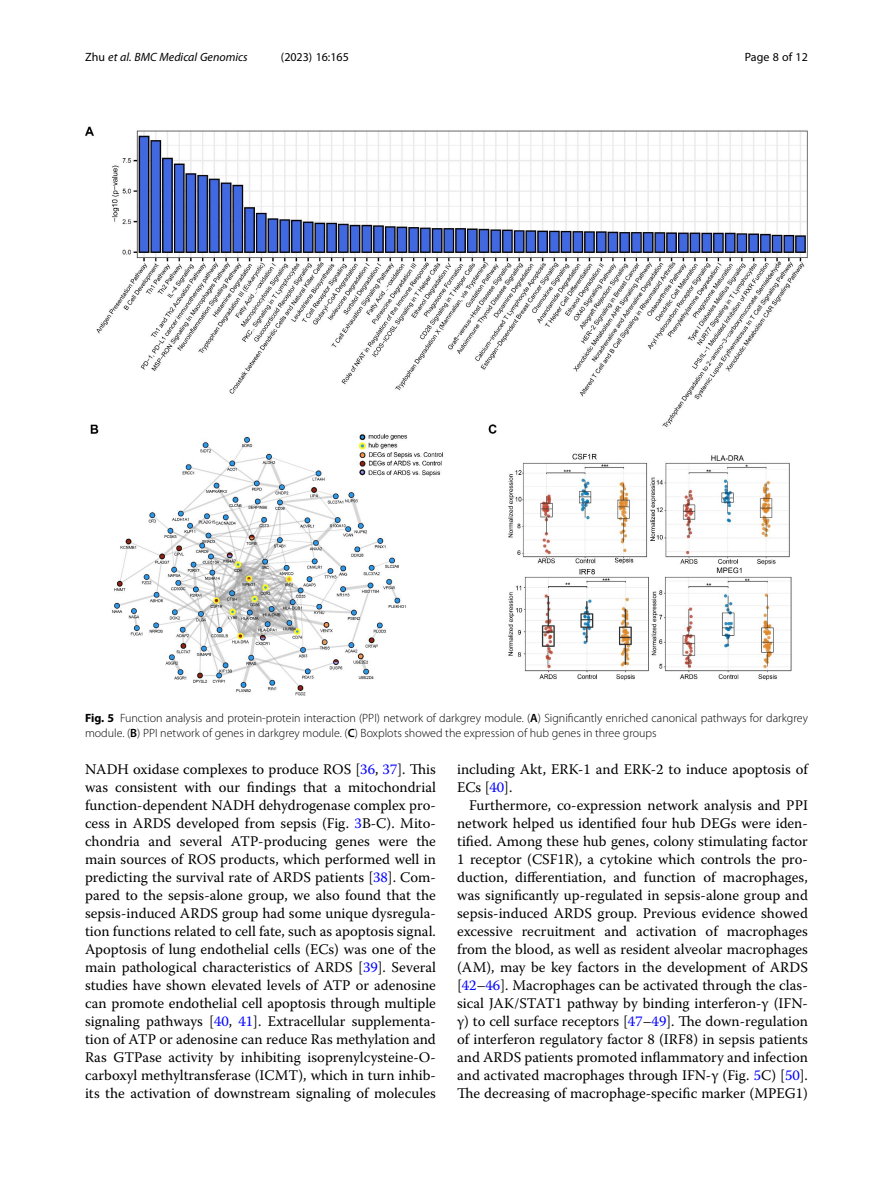
<style>
.page{position:relative;width:893px;height:1191px;background:#fff}
.page>*{position:absolute;margin:0;border:0;box-sizing:border-box;transform-origin:0 0}
.Body_Text_Indent{font:14.7px/18px "Warnock Pro";color:#000;text-align:justify}
.Figure_Caption{font:300 12px/15px "Myriad Pro";color:#000}
.t1{font:italic 12px "Myriad Pro";color:#000}
.t2{font:12px "Myriad Pro";color:#000}
.s1{font-style:normal}
.s2{font-weight:700}
.s3{font-weight:600}
.s4{color:#00f}
</style>
<div class="page">
<img style="left:85px;top:126px;width:723px;height:569px">
<p class="t1" style="left:85px;top:50px;width:164px"><span class="s1">Zhu</span> et al. BMC Medical Genomics</p>
<p class="t2" style="left:281px;top:50px;width:70px">(2023) 16:165</p>
<p class="t2" style="left:745px;top:50px;width:65px">Page 8 of 12</p>
<p class="Figure_Caption" style="left:85px;top:711px;width:724px"><span class="s2">Fig. 5</span> Function analysis and protein-protein interaction (PPI) network of darkgrey module. (<span class="s3">A</span>) Significantly enriched canonical pathways for darkgrey module. (<span class="s3">B</span>) PPI network of genes in darkgrey module. (<span class="s3">C</span>) Boxplots showed the expression of hub genes in three groups</p>
<p class="Body_Text_Indent" style="left:85px;top:760px;width:352px">NADH oxidase complexes to produce ROS [<span class="s4">36</span>, <span class="s4">37</span>]. This was consistent with our findings that a mitochondrial function-dependent NADH dehydrogenase complex pro&shy;cess in ARDS developed from sepsis (Fig. <span class="s4">3</span>B-C). Mito&shy;chondria and several ATP-producing genes were the main sources of ROS products, which performed well in predicting the survival rate of ARDS patients [<span class="s4">38</span>]. Com&shy;pared to the sepsis-alone group, we also found that the sepsis-induced ARDS group had some unique dysregula&shy;tion functions related to cell fate, such as apoptosis signal.<br>Apoptosis of lung endothelial cells (ECs) was one of the main pathological characteristics of ARDS [<span class="s4">39</span>]. Several studies have shown elevated levels of ATP or adenosine can promote endothelial cell apoptosis through multiple signaling pathways [<span class="s4">40</span>, <span class="s4">41</span>]. Extracellular supplementa&shy;tion of ATP or adenosine can reduce Ras methylation and Ras GTPase activity by inhibiting isoprenylcysteine-O&shy;carboxyl methyltransferase (ICMT), which in turn inhib&shy;its the activation of downstream signaling of molecules</p>
<p class="Body_Text_Indent" style="left:457px;top:760px;width:352px">including Akt, ERK-1 and ERK-2 to induce apoptosis of<br>ECs [<span class="s4">40</span>].</p>
<p class="Body_Text_Indent" style="left:457px;top:796px;width:352px;text-indent:12px">Furthermore, co-expression network analysis and PPI network helped us identified four hub DEGs were iden&shy;tified. Among these hub genes, colony stimulating factor 1 receptor (CSF1R), a cytokine which controls the pro&shy;duction, differentiation, and function of macrophages, was significantly up-regulated in sepsis-alone group and sepsis-induced ARDS group. Previous evidence showed excessive recruitment and activation of macrophages from the blood, as well as resident alveolar macrophages (AM), may be key factors in the development of ARDS [<span class="s4">42</span>–<span class="s4">46</span>]. Macrophages can be activated through the clas&shy;sical JAK/STAT1 pathway by binding interferon-γ (IFN&shy;γ) to cell surface receptors [<span class="s4">47</span>–<span class="s4">49</span>]. The down-regulation of interferon regulatory factor 8 (IRF8) in sepsis patients and ARDS patients promoted inflammatory and infection and activated macrophages through IFN-γ (Fig. <span class="s4">5</span>C) [<span class="s4">50</span>].<br>The decreasing of macrophage-specific marker (MPEG1)</p>
</div>
